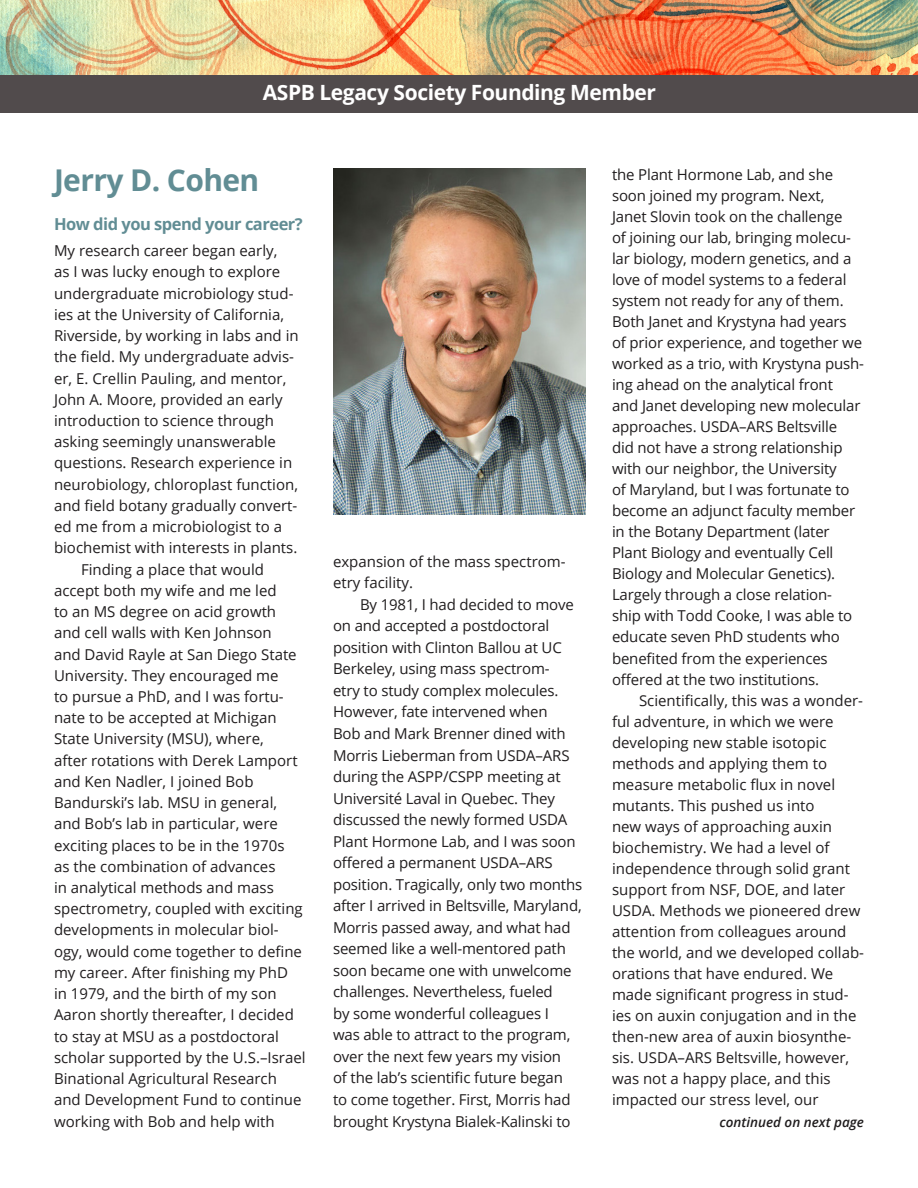
<style>
.page{position:relative;width:918px;height:1188px;background:#fff}
.page>*{position:absolute;margin:0;border:0;box-sizing:border-box;transform-origin:0 0}
.LEGACY_Name{font:700 30px "Open Sans";letter-spacing:-.02em;color:#618d94}
.t1{font:700 21px "Open Sans";letter-spacing:-.02em;color:#fff}
.LEGACY_Body_Text_Sub{font:700 16.5px "Open Sans";letter-spacing:-.03em;color:#618d94}
.LEGACY_Body_Text_Ind{font:15px/21px "Open Sans";color:#201d1e}
.LEGACY_page_next{font:italic 600 13.5px "Open Sans";color:#201d1e}
</style>
<div class="page">
<div style="left:0;top:75px;width:918px;height:37px;background:#514b4c"></div>
<img style="left:0;top:0;width:918px;height:75px">
<img style="left:333px;top:168px;width:252px;height:347px">
<h2 class="t1" style="left:263px;top:77px;width:395px">ASPB Legacy Society Founding Member</h2>
<p class="LEGACY_Name" style="left:54px;top:159px;width:207px">Jerry D. Cohen</p>
<p class="LEGACY_Body_Text_Sub" style="left:54px;top:213px;width:250px">How did you spend your career?</p>
<p class="LEGACY_Body_Text_Ind" style="left:54px;top:240px;width:246px">My research career began early,<br>as I was lucky enough to explore undergraduate microbiology stud&shy;ies at the University of California, Riverside, by working in labs and in the field. My undergraduate advis&shy;er, E. Crellin Pauling, and mentor, John A. Moore, provided an early introduction to science through asking seemingly unanswerable questions. Research experience in neurobiology, chloroplast function, and field botany gradually convert&shy;ed me from a microbiologist to a biochemist with interests in plants.</p>
<p class="LEGACY_Body_Text_Ind" style="left:54px;top:558px;width:253px;text-indent:27px">Finding a place that would accept both my wife and me led<br>to an MS degree on acid growth and cell walls with Ken Johnson<br>and David Rayle at San Diego State<br>University. They encouraged me<br>to pursue a PhD, and I was fortu&shy;nate to be accepted at Michigan<br>State University (MSU), where,<br>after rotations with Derek Lamport and Ken Nadler, I joined Bob<br>Bandurski’s lab. MSU in general, and Bob’s lab in particular, were exciting places to be in the 1970s<br>as the combination of advances<br>in analytical methods and mass spectrometry, coupled with exciting developments in molecular biol&shy;ogy, would come together to define my career. After finishing my PhD<br>in 1979, and the birth of my son<br>Aaron shortly thereafter, I decided to stay at MSU as a postdoctoral scholar supported by the U.S.–Israel<br>Binational Agricultural Research and Development Fund to continue working with Bob and help with</p>
<p class="LEGACY_Body_Text_Ind" style="left:333px;top:550px;width:234px;line-height:21.6px">expansion of the mass spectrom&shy;etry facility.</p>
<p class="LEGACY_Body_Text_Ind" style="left:333px;top:593px;width:251px;line-height:21.6px;text-indent:27px">By 1981, I had decided to move on and accepted a postdoctoral position with Clinton Ballou at UC Berkeley, using mass spectrom-<br>etry to study complex molecules.<br>However, fate intervened when<br>Bob and Mark Brenner dined with Morris Lieberman from USDA–ARS during the ASPP/CSPP meeting at Université Laval in Quebec. They discussed the newly formed USDA Plant Hormone Lab, and I was soon offered a permanent USDA–ARS position. Tragically, only two months after I arrived in Beltsville, Maryland, Morris passed away, and what had seemed like a well-mentored path soon became one with unwelcome challenges. Nevertheless, fueled<br>by some wonderful colleagues I<br>was able to attract to the program, over the next few years my vision<br>of the lab’s scientific future began<br>to come together. First, Morris had brought Krystyna Bialek-Kalinski to</p>
<p class="LEGACY_Body_Text_Ind" style="left:612px;top:163px;width:254px">the Plant Hormone Lab, and she soon joined my program. Next,<br>Janet Slovin took on the challenge<br>of joining our lab, bringing molecu&shy;lar biology, modern genetics, and a love of model systems to a federal system not ready for any of them.<br>Both Janet and Krystyna had years of prior experience, and together we worked as a trio, with Krystyna push&shy;ing ahead on the analytical front<br>and Janet developing new molecular approaches. USDA–ARS Beltsville<br>did not have a strong relationship with our neighbor, the University<br>of Maryland, but I was fortunate to become an adjunct faculty member in the Botany Department (later Plant Biology and eventually Cell Biology and Molecular Genetics).<br>Largely through a close relation&shy;ship with Todd Cooke, I was able to educate seven PhD students who benefited from the experiences offered at the two institutions.</p>
<p class="LEGACY_Body_Text_Ind" style="left:612px;top:689px;width:254px;text-indent:27px">Scientifically, this was a wonder&shy;ful adventure, in which we were developing new stable isotopic methods and applying them to measure metabolic flux in novel mutants. This pushed us into<br>new ways of approaching auxin biochemistry. We had a level of independence through solid grant support from NSF, DOE, and later<br>USDA. Methods we pioneered drew attention from colleagues around the world, and we developed collab&shy;orations that have endured. We made significant progress in stud&shy;ies on auxin conjugation and in the then-new area of auxin biosynthe&shy;sis. USDA–ARS Beltsville, however, was not a happy place, and this impacted our stress level, our</p>
<p class="LEGACY_page_next" style="left:720px;top:1112px;width:146px">continued on next page</p>
</div>
